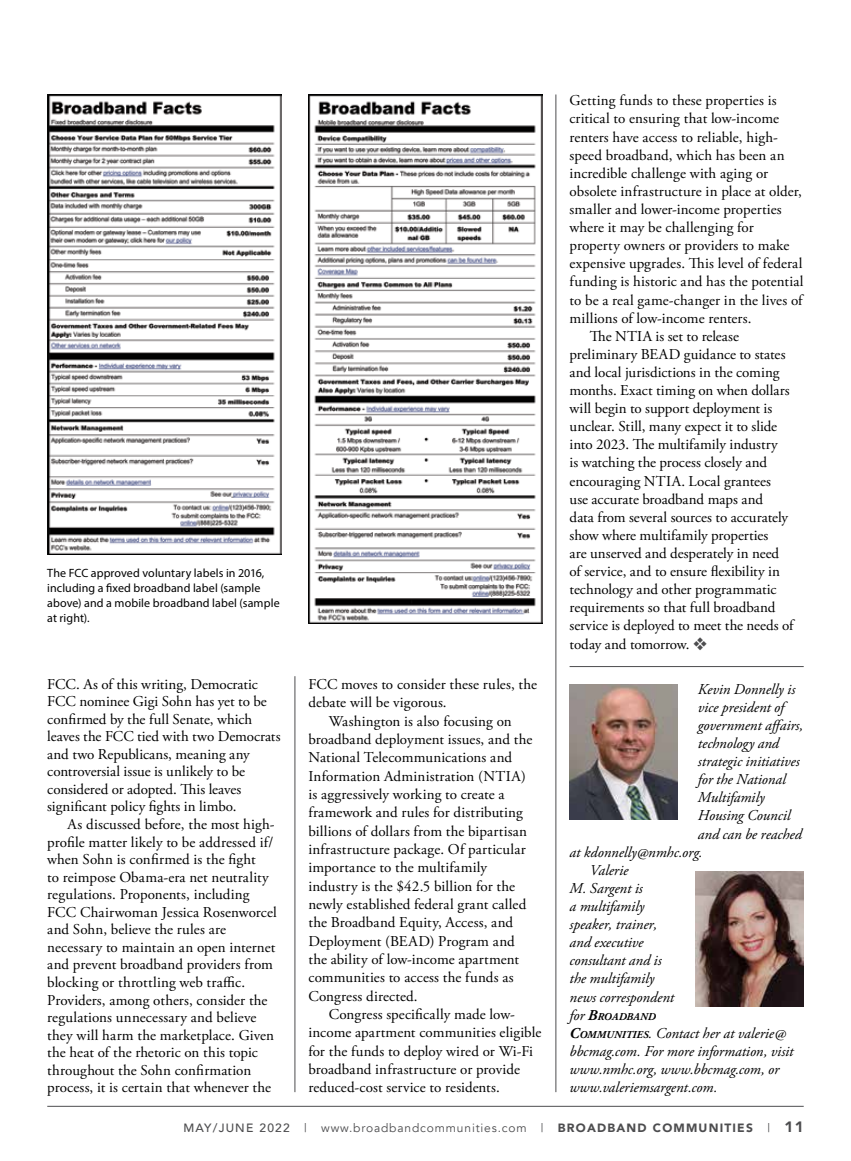
<style>
.page{position:relative;width:851px;height:1161px;background:#fff}
.page>*{position:absolute;margin:0;border:0;box-sizing:border-box;transform-origin:0 0}
.t1{font:15px/17.5px "Adobe Garamond Pro";letter-spacing:.005em;color:#000}
.t2{font:italic 15px/18.1px "Adobe Garamond Pro";letter-spacing:-.005em;color:#000}
.t3{font:12px/15px "Myriad Pro";letter-spacing:.005em;color:#000}
.t4{font:12px "Avenir";letter-spacing:.07em;color:#4d4d4f}
.t5{font:italic 700 10.5px "Adobe Garamond Pro";letter-spacing:.015em;color:#000}
.s1{color:#4d4d4f}
.s2{font-weight:400;font-size:15px}
.s3{font-size:15px}
.s4{font-weight:700}
.s5{font-weight:700;font-size:10.5px}
.s6{font-weight:500}
.s7{font-weight:900}
.s8{font-weight:900;font-size:15px}
</style>
<div class="page">
<hr style="left:47px;top:1106px;width:756px;height:1px;background:#4d4d4f">
<hr style="left:294px;top:676px;width:1px;height:416px;background:#4d4d4f">
<hr style="left:569px;top:666px;width:234px;height:1px;background:#4d4d4f">
<img style="left:47px;top:94px;width:234px;height:461px">
<img style="left:308px;top:94px;width:234px;height:530px">
<img style="left:569px;top:684px;width:108px;height:135px">
<img style="left:695px;top:872px;width:108px;height:135px">
<hr style="left:555px;top:94px;width:1px;height:998px;background:#4d4d4f">
<p class="t3" style="left:47px;top:566px;width:234px">The FCC approved voluntary labels in 2016, including a fixed broadband label (sample above) and a mobile broadband label (sample at right).</p>
<p class="t1" style="left:47px;top:676px;width:235px">FCC. As of this writing, Democratic FCC nominee Gigi Sohn has yet to be confirmed by the full Senate, which leaves the FCC tied with two Democrats and two Republicans, meaning any controversial issue is unlikely to be considered or adopted. This leaves significant policy fights in limbo.</p>
<p class="t1" style="left:47px;top:816px;width:231px;text-indent:20px">As discussed before, the most high&shy;profile matter likely to be addressed if/ when Sohn is confirmed is the fight<br>to reimpose Obama-era net neutrality regulations. Proponents, including FCC Chairwoman Jessica Rosenworcel and Sohn, believe the rules are necessary to maintain an open internet and prevent broadband providers from blocking or throttling web traffic.<br>Providers, among others, consider the regulations unnecessary and believe they will harm the marketplace. Given the heat of the rhetoric on this topic throughout the Sohn confirmation process, it is certain that whenever the</p>
<p class="t1" style="left:308px;top:676px;width:230px">FCC moves to consider these rules, the</p>
<p class="t1" style="left:308px;top:694px;width:140px">debate will be vigorous.</p>
<p class="t1" style="left:328px;top:713px;width:184px">Washington is also focusing on</p>
<p class="t1" style="left:308px;top:731px;width:225px">broadband deployment issues, and the</p>
<p class="t1" style="left:308px;top:749px;width:205px">National Telecommunications and</p>
<p class="t1" style="left:308px;top:768px;width:219px">Information Administration (NTIA)</p>
<p class="t1" style="left:308px;top:786px;width:197px">is aggressively working to create a</p>
<p class="t1" style="left:308px;top:804px;width:216px">framework and rules for distributing</p>
<p class="t1" style="left:308px;top:823px;width:220px">billions of dollars from the bipartisan</p>
<p class="t1" style="left:308px;top:841px;width:219px">infrastructure package. Of particular</p>
<p class="t1" style="left:308px;top:859px;width:180px">importance to the multifamily</p>
<p class="t1" style="left:308px;top:878px;width:208px">industry is the $42.5 billion for the</p>
<p class="t1" style="left:308px;top:896px;width:219px">newly established federal grant called</p>
<p class="t1" style="left:308px;top:914px;width:206px">the Broadband Equity, Access, and</p>
<p class="t1" style="left:308px;top:933px;width:208px">Deployment (BEAD) Program and</p>
<p class="t1" style="left:308px;top:951px;width:212px">the ability of low-income apartment</p>
<p class="t1" style="left:308px;top:969px;width:207px">communities to access the funds as</p>
<p class="t1" style="left:308px;top:988px;width:111px">Congress directed.</p>
<p class="t1" style="left:328px;top:1006px;width:188px">Congress specifically made low-</p>
<p class="t1" style="left:308px;top:1024px;width:234px">income apartment communities eligible</p>
<p class="t1" style="left:308px;top:1043px;width:226px">for the funds to deploy wired or Wi-Fi</p>
<p class="t1" style="left:308px;top:1061px;width:213px">broadband infrastructure or provide</p>
<p class="t1" style="left:308px;top:1079px;width:193px">reduced-cost service to residents.</p>
<p class="t1" style="left:569px;top:92px;width:208px">Getting funds to these properties is</p>
<p class="t1" style="left:569px;top:110px;width:211px">critical to ensuring that low-income</p>
<p class="t1" style="left:569px;top:129px;width:210px">renters have access to reliable, high-</p>
<p class="t1" style="left:569px;top:147px;width:216px">speed broadband, which has been an</p>
<p class="t1" style="left:569px;top:165px;width:200px">incredible challenge with aging or</p>
<p class="t1" style="left:569px;top:183px;width:234px">obsolete infrastructure in place at older,</p>
<p class="t1" style="left:569px;top:201px;width:214px">smaller and lower-income properties</p>
<p class="t1" style="left:569px;top:219px;width:186px">where it may be challenging for</p>
<p class="t1" style="left:569px;top:237px;width:221px">property owners or providers to make</p>
<p class="t1" style="left:569px;top:255px;width:234px">expensive upgrades. This level of federal</p>
<p class="t1" style="left:569px;top:273px;width:235px">funding is historic and has the potential</p>
<p class="t1" style="left:569px;top:292px;width:234px">to be a real game-changer in the lives of</p>
<p class="t1" style="left:569px;top:310px;width:183px">millions of low-income renters.</p>
<p class="t1" style="left:590px;top:328px;width:151px">The NTIA is set to release</p>
<p class="t1" style="left:569px;top:346px;width:217px">preliminary BEAD guidance to states</p>
<p class="t1" style="left:569px;top:364px;width:211px">and local jurisdictions in the coming</p>
<p class="t1" style="left:569px;top:382px;width:221px">months. Exact timing on when dollars</p>
<p class="t1" style="left:569px;top:400px;width:204px">will begin to support deployment is</p>
<p class="t1" style="left:569px;top:418px;width:209px">unclear. Still, many expect it to slide</p>
<p class="t1" style="left:569px;top:436px;width:210px">into 2023. The multifamily industry</p>
<p class="t1" style="left:569px;top:454px;width:199px">is watching the process closely and</p>
<p class="t1" style="left:569px;top:473px;width:203px">encouraging NTIA. Local grantees</p>
<p class="t1" style="left:569px;top:491px;width:195px">use accurate broadband maps and</p>
<p class="t1" style="left:569px;top:509px;width:220px">data from several sources to accurately</p>
<p class="t1" style="left:569px;top:527px;width:200px">show where multifamily properties</p>
<p class="t1" style="left:569px;top:545px;width:211px">are unserved and desperately in need</p>
<p class="t1" style="left:569px;top:563px;width:212px">of service, and to ensure flexibility in</p>
<p class="t1" style="left:569px;top:581px;width:208px">technology and other programmatic</p>
<p class="t1" style="left:569px;top:599px;width:207px">requirements so that full broadband</p>
<p class="t1" style="left:569px;top:617px;width:225px">service is deployed to meet the needs of</p>
<p class="t1" style="left:569px;top:636px;width:139px">today and tomorrow. <span class="s1">❖</span></p>
<p class="t2" style="left:698px;top:680px;width:99px">Kevin Donnelly is</p>
<p class="t2" style="left:698px;top:698px;width:88px">vice president of</p>
<p class="t2" style="left:698px;top:717px;width:107px">government affairs,</p>
<p class="t2" style="left:698px;top:735px;width:83px">technology and</p>
<p class="t2" style="left:698px;top:753px;width:103px">strategic initiatives</p>
<p class="t2" style="left:698px;top:771px;width:89px">for the National</p>
<p class="t2" style="left:698px;top:789px;width:68px">Multifamily</p>
<p class="t2" style="left:698px;top:807px;width:94px">Housing Council</p>
<p class="t2" style="left:698px;top:825px;width:105px">and can be reached</p>
<p class="t2" style="left:569px;top:843px;width:134px">at kdonnelly@nmhc.org.</p>
<p class="t2" style="left:590px;top:861px;width:40px">Valerie</p>
<p class="t2" style="left:569px;top:879px;width:75px">M. Sargent is</p>
<p class="t2" style="left:569px;top:898px;width:76px">a multifamily</p>
<p class="t2" style="left:569px;top:916px;width:89px">speaker, trainer,</p>
<p class="t2" style="left:569px;top:934px;width:75px">and executive</p>
<p class="t2" style="left:569px;top:952px;width:94px">consultant and is</p>
<p class="t2" style="left:569px;top:970px;width:86px">the multifamily</p>
<p class="t2" style="left:569px;top:988px;width:106px">news correspondent</p>
<p class="t5" style="left:569px;top:1010px;width:88px"><span class="s2">for</span> <span class="s3">B</span>ROADBAND</p>
<p class="t2" style="left:569px;top:1024px;width:225px"><span class="s4">C</span><span class="s5">OMMUNITIES</span>. Contact her at valerie@ bbcmag.com. For more information, visit www.nmhc.org, www.bbcmag.com, or www.valeriemsargent.com.</p>
<p class="t4" style="left:183px;top:1121px;width:621px"><span class="s6">MAY/JUNE 2022</span> | www.broadbandcommunities.com | <span class="s7">BROADBAND COMMUNITIES</span> | <span class="s8">11</span></p>
</div>
